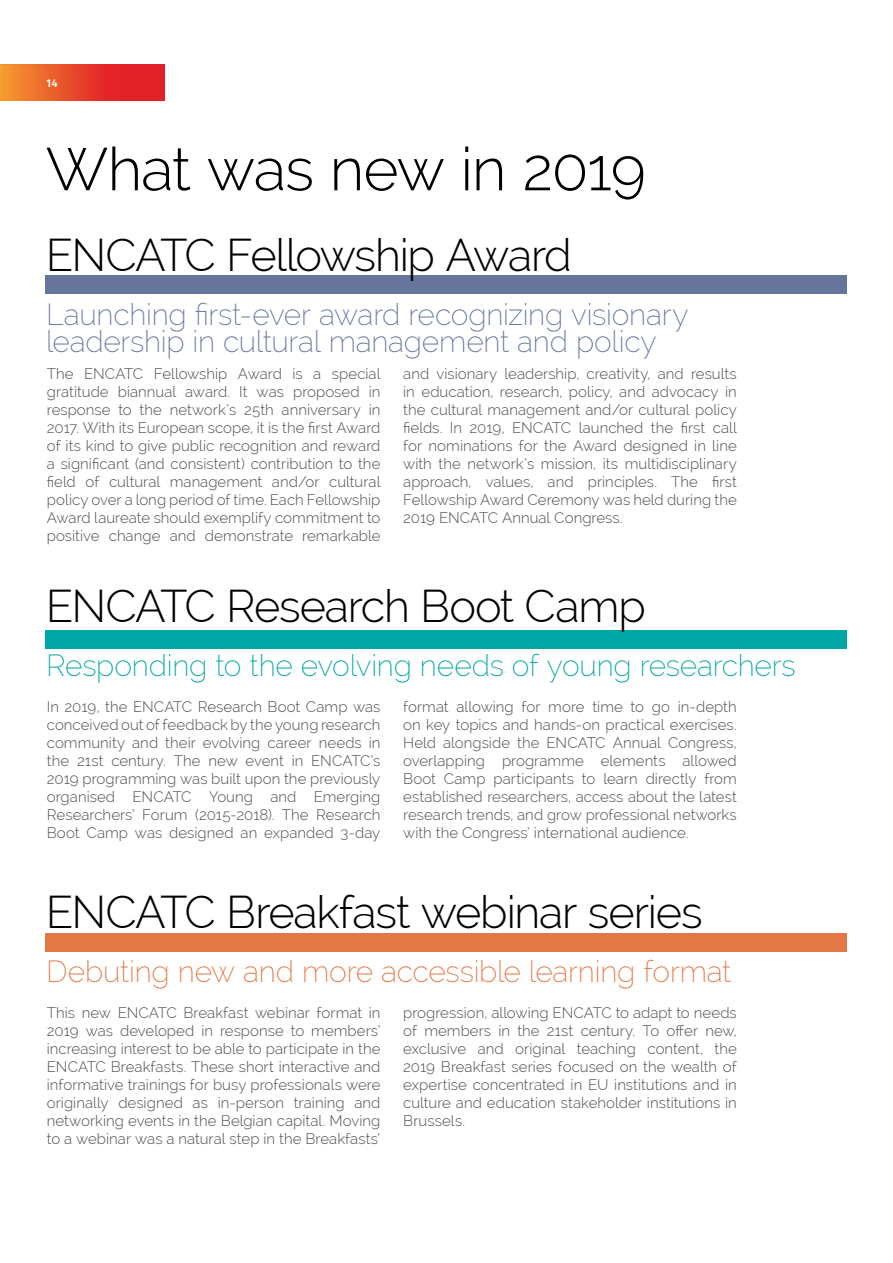
<style>
.page{position:relative;width:893px;height:1263px;background:#fff}
.page>*{position:absolute;margin:0;border:0;box-sizing:border-box;transform-origin:0 0}
.t1{font:300 60px "Raleway";letter-spacing:-.02em;color:#000}
.t2{font:300 45px "Raleway";letter-spacing:-.03em;color:#000}
.t3{font:200 30px/27px "Raleway";letter-spacing:-.01em;color:#67759c}
.t4{font:200 30px "Raleway";letter-spacing:-.01em;color:#00a7a4}
.t5{font:200 30px "Raleway";letter-spacing:-.01em;color:#e37746}
.t6{font:300 15px/18px "Raleway";letter-spacing:.005em;color:#4e4d53;text-align:justify}
.t7{font:500 11.25px "Fira Sans";color:#fff}
</style>
<div class="page">
<img style="left:0;top:64px;width:165px;height:36px">
<div style="left:46px;top:275px;width:801px;height:18px;background:#67759c"></div>
<div style="left:46px;top:630px;width:801px;height:18px;background:#00a7a4"></div>
<div style="left:46px;top:933px;width:801px;height:18px;background:#e37746"></div>
<p class="t7" style="left:46px;top:75px;width:13px">14</p>
<h1 class="t1" style="left:46px;top:134px;width:602px">What was new in 2019</h1>
<h2 class="t2" style="left:46px;top:229px;width:528px">ENCATC Fellowship Award</h2>
<h3 class="t3" style="left:46px;top:301px;width:644px">Launching first-ever award recognizing visionary leadership in cultural management and policy</h3>
<p class="t6" style="left:47px;top:365px;width:335px">The ENCATC Fellowship Award is a special gratitude biannual award. It was proposed in response to the network’s 25th anniversary in 2017. With its European scope, it is the first Award of its kind to give public recognition and reward a significant (and consistent) contribution to the field of cultural management and/or cultural policy over a long period of time. Each Fellowship Award laureate should exemplify commitment to positive change and demonstrate remarkable</p>
<p class="t6" style="left:403px;top:365px;width:335px">and visionary leadership, creativity, and results in education, research, policy, and advocacy in the cultural management and/or cultural policy fields. In 2019, ENCATC launched the first call for nominations for the Award designed in line with the network’s mission, its multidisciplinary approach, values, and principles. The first Fellowship Award Ceremony was held during the 2019 ENCATC Annual Congress.</p>
<h2 class="t2" style="left:46px;top:580px;width:602px">ENCATC Research Boot Camp</h2>
<h3 class="t4" style="left:46px;top:648px;width:751px">Responding to the evolving needs of young researchers</h3>
<p class="t6" style="left:47px;top:698px;width:335px">In 2019, the ENCATC Research Boot Camp was conceived out of feedback by the young research community and their evolving career needs in the 21st century. The new event in ENCATC’s 2019 programming was built upon the previously organised ENCATC Young and Emerging Researchers’ Forum (2015-2018). The Research Boot Camp was designed an expanded 3-day</p>
<p class="t6" style="left:403px;top:698px;width:335px">format allowing for more time to go in-depth on key topics and hands-on practical exercises.<br>Held alongside the ENCATC Annual Congress, overlapping programme elements allowed Boot Camp participants to learn directly from established researchers, access about the latest research trends, and grow professional networks with the Congress’ international audience.</p>
<h2 class="t2" style="left:46px;top:886px;width:658px">ENCATC Breakfast webinar series</h2>
<h3 class="t5" style="left:46px;top:954px;width:687px">Debuting new and more accessible learning format</h3>
<p class="t6" style="left:47px;top:1004px;width:335px">This new ENCATC Breakfast webinar format in 2019 was developed in response to members’ increasing interest to be able to participate in the ENCATC Breakfasts. These short interactive and informative trainings for busy professionals were originally designed as in-person training and networking events in the Belgian capital. Moving to a webinar was a natural step in the Breakfasts’</p>
<p class="t6" style="left:403px;top:1004px;width:335px">progression, allowing ENCATC to adapt to needs of members in the 21st century. To offer new, exclusive and original teaching content, the 2019 Breakfast series focused on the wealth of expertise concentrated in EU institutions and in culture and education stakeholder institutions in Brussels.</p>
</div>
